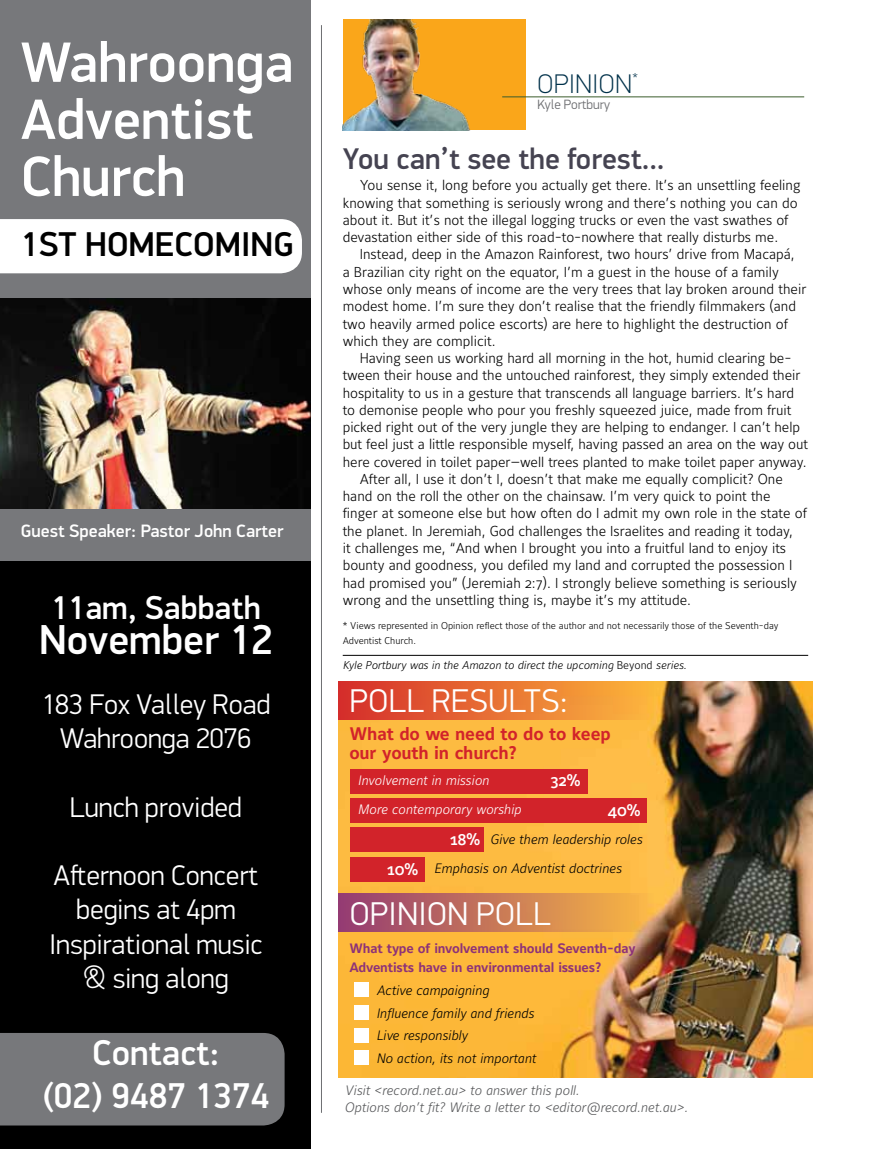
<style>
.page{position:relative;width:872px;height:1149px;background:#fff}
.page>*{position:absolute;margin:0;border:0;box-sizing:border-box;transform-origin:0 0}
.t1{font:500 57px/57px "PF Din Display Pro";color:#fff}
.t2{font:500 42px "PF Din Display Pro";color:#fff}
.t3{font:500 36px/43.2px "PF Din Display Pro";color:#fff;text-align:center}
.t4{font:500 34.5px "PF Din Display Pro";color:#000}
.t5{font:300 33px "PF Din Display Pro";letter-spacing:.02em;color:#fff}
.t6{font:500 33px "PF Din Display Pro";color:#fff}
.t7{font:500 30px "PF Din Display Pro";color:#454351}
.t8{font:300 28.5px/34.2px "PF Din Display Pro";color:#fff;text-align:center}
.t9{font:100 27px "PF Din Display Pro";letter-spacing:.02em;color:#00314a}
.t10{font:700 18px/19.5px "Maurea";letter-spacing:-.01em;color:#d2232a}
.t11{font:500 18px "PF Din Display Pro";color:#fff}
.t12{font:500 16.5px "Maurea";color:#fff}
.t13{font:300 14.25px/17.2px "Maurea";color:#000}
.t14{font:italic 300 13.5px/22.8px "Maurea";color:#000}
.t15{font:italic 300 13.5px/16.2px "Maurea";color:#58595b}
.t16{font:700 13.5px/19.5px "Maurea";letter-spacing:-.01em;color:#8d3278}
.t17{font:italic 300 13.5px "Maurea";color:#fff}
.t18{font:300 13.5px "PF Din Display Pro";color:#6d6e71}
.t19{font:italic 300 11.25px "Maurea";color:#000}
.t20{font:300 9.75px/15px "Maurea";color:#000}
.s1{font-style:normal}
.s2{font-weight:500;font-style:normal;font-size:16.5px;color:#fff}
</style>
<div class="page">
<div style="left:343px;top:20px;width:182px;height:110px;background:#faa61a"></div>
<img style="left:343px;top:20px;width:127px;height:110px">
<img style="left:338px;top:681px;width:474px;height:396px">
<div style="left:350px;top:768px;width:238px;height:25px;background:#d2232a"></div>
<div style="left:350px;top:798px;width:297px;height:24px;background:#d2232a"></div>
<div style="left:350px;top:827px;width:134px;height:24px;background:#d2232a"></div>
<div style="left:350px;top:857px;width:75px;height:24px;background:#d2232a"></div>
<hr style="left:321px;top:25px;width:1px;height:1087px;background:#6d6e71">
<hr style="left:502px;top:96px;width:302px;height:1px;background:#3b5d2c">
<hr style="left:343px;top:654px;width:465px;height:1px;background:#000">
<div style="left:0;top:559px;width:310px;height:589px;background:#000"></div>
<div style="left:0;top:0;width:310px;height:560px;background:#77787b"></div>
<img style="left:0;top:299px;width:310px;height:209px">
<svg style="left:19px;top:560px;width:267px;height:1px"></svg>
<div style="left:0;top:219px;width:302px;height:54px;background:#fff"></div>
<div style="left:0;top:1033px;width:284px;height:92px;background:#77787b"></div>
<div style="left:338px;top:893px;width:316px;height:38px;background:linear-gradient(to right,#953a70,#fab844)"></div>
<div style="left:338px;top:681px;width:316px;height:38px;background:linear-gradient(to right,#d42c2b,#fcb73d)"></div>
<div style="left:354px;top:981px;width:14px;height:15px;background:#fff"></div>
<div style="left:354px;top:1004px;width:14px;height:15px;background:#fff"></div>
<div style="left:354px;top:1027px;width:14px;height:15px;background:#fff"></div>
<div style="left:354px;top:1050px;width:14px;height:14px;background:#fff"></div>
<h1 class="t1" style="left:21px;top:35px;width:274px">Wahroonga<br>Adventist<br>Church</h1>
<h3 class="t4" style="left:21px;top:224px;width:274px">1ST HOMECOMING</h3>
<p class="t11" style="left:21px;top:519px;width:264px">Guest Speaker: Pastor John Carter</p>
<h3 class="t6" style="left:51px;top:588px;width:211px">11am, Sabbath</h3>
<h2 class="t2" style="left:39px;top:614px;width:235px">November 12</h2>
<h3 class="t8" style="left:41px;top:687px;width:230px">183 Fox Valley Road<br>Wahroonga 2076</h3>
<h3 class="t8" style="left:70px;top:789px;width:173px">Lunch provided</h3>
<h3 class="t8" style="left:49px;top:858px;width:215px">Afternoon Concert begins at 4pm<br>Inspirational music &amp; sing along</h3>
<h3 class="t3" style="left:43px;top:1031px;width:228px">Contact:<br>(02) 9487 1374</h3>
<h3 class="t9" style="left:537px;top:68px;width:102px">OPINION<sup>*</sup></h3>
<p class="t18" style="left:537px;top:97px;width:74px">Kyle Portbury</p>
<h3 class="t7" style="left:343px;top:140px;width:323px">You can’t see the forest...</h3>
<p class="t13" style="left:343px;top:177px;width:459px;text-indent:17px">You sense it, long before you actually get there. It’s an unsettling feeling knowing that something is seriously wrong and there’s nothing you can do about it. But it’s not the illegal logging trucks or even the vast swathes of devastation either side of this road-to-nowhere that really disturbs me.</p>
<p class="t13" style="left:343px;top:246px;width:465px;text-indent:17px">Instead, deep in the Amazon Rainforest, two hours’ drive from Macapá,<br>a Brazilian city right on the equator, I’m a guest in the house of a family whose only means of income are the very trees that lay broken around their modest home. I’m sure they don’t realise that the friendly filmmakers (and two heavily armed police escorts) are here to highlight the destruction of which they are complicit.</p>
<p class="t13" style="left:360px;top:350px;width:433px">Having seen us working hard all morning in the hot, humid clearing be-</p>
<p class="t13" style="left:343px;top:367px;width:459px">tween their house and the untouched rainforest, they simply extended their</p>
<p class="t13" style="left:343px;top:384px;width:453px">hospitality to us in a gesture that transcends all language barriers. It’s hard</p>
<p class="t13" style="left:343px;top:402px;width:450px">to demonise people who pour you freshly squeezed juice, made from fruit</p>
<p class="t13" style="left:343px;top:419px;width:459px">picked right out of the very jungle they are helping to endanger. I can’t help</p>
<p class="t13" style="left:343px;top:436px;width:467px">but feel just a little responsible myself, having passed an area on the way out</p>
<p class="t13" style="left:343px;top:453px;width:465px">here covered in toilet paper—well trees planted to make toilet paper anyway.</p>
<p class="t13" style="left:360px;top:471px;width:425px">After all, I use it don’t I, doesn’t that make me equally complicit? One</p>
<p class="t13" style="left:343px;top:488px;width:429px">hand on the roll the other on the chainsaw. I’m very quick to point the</p>
<p class="t13" style="left:343px;top:505px;width:465px">finger at someone else but how often do I admit my own role in the state of</p>
<p class="t13" style="left:343px;top:523px;width:451px">the planet. In Jeremiah, God challenges the Israelites and reading it today,</p>
<p class="t13" style="left:343px;top:540px;width:445px">it challenges me, “And when I brought you into a fruitful land to enjoy its</p>
<p class="t13" style="left:343px;top:557px;width:451px">bounty and goodness, you defiled my land and corrupted the possession I</p>
<p class="t13" style="left:343px;top:574px;width:456px">had promised you” (Jeremiah 2:7). I strongly believe something is seriously</p>
<p class="t13" style="left:343px;top:592px;width:350px">wrong and the unsettling thing is, maybe it’s my attitude.</p>
<p class="t20" style="left:343px;top:618px;width:437px">* Views represented in Opinion reflect those of the author and not necessarily those of the Seventh-day<br>Adventist Church.</p>
<p class="t19" style="left:343px;top:658px;width:345px">Kyle Portbury was in the Amazon to direct the upcoming <span class="s1">Beyond</span> series.</p>
<h3 class="t5" style="left:350px;top:681px;width:38px">Poll</h3>
<h3 class="t5" style="left:432px;top:681px;width:137px">results:</h3>
<p class="t10" style="left:349px;top:724px;width:263px">What do we need to do to keep our youth in church?</p>
<p class="t17" style="left:358px;top:772px;width:133px">Involvement in mission</p>
<p class="t12" style="left:550px;top:771px;width:31px">32%</p>
<p class="t17" style="left:358px;top:801px;width:165px">More contemporary worship</p>
<p class="t12" style="left:608px;top:800px;width:34px">40%</p>
<p class="t14" style="left:387px;top:824px;width:257px;line-height:29.5px;text-indent:63px"><span class="s2">18%</span> Give them leadership roles<br><span class="s2">10%</span> Emphasis on Adventist doctrines</p>
<h3 class="t5" style="left:350px;top:894px;width:38px">Opinion</h3>
<h3 class="t5" style="left:476px;top:894px;width:38px">Poll</h3>
<p class="t16" style="left:349px;top:938px;width:287px">What type of involvement should Seventh-day<br>Adventists have in environmental issues?</p>
<p class="t14" style="left:376px;top:979px;width:161px">Active campaigning<br>Influence family and friends<br>Live responsibly<br>No action, its not important</p>
<p class="t15" style="left:344px;top:1082px;width:345px">Visit &lt;record.net.au&gt; to answer this poll.<br>Options don’t fit? Write a letter to &lt;editor@record.net.au&gt;.</p>
</div>
